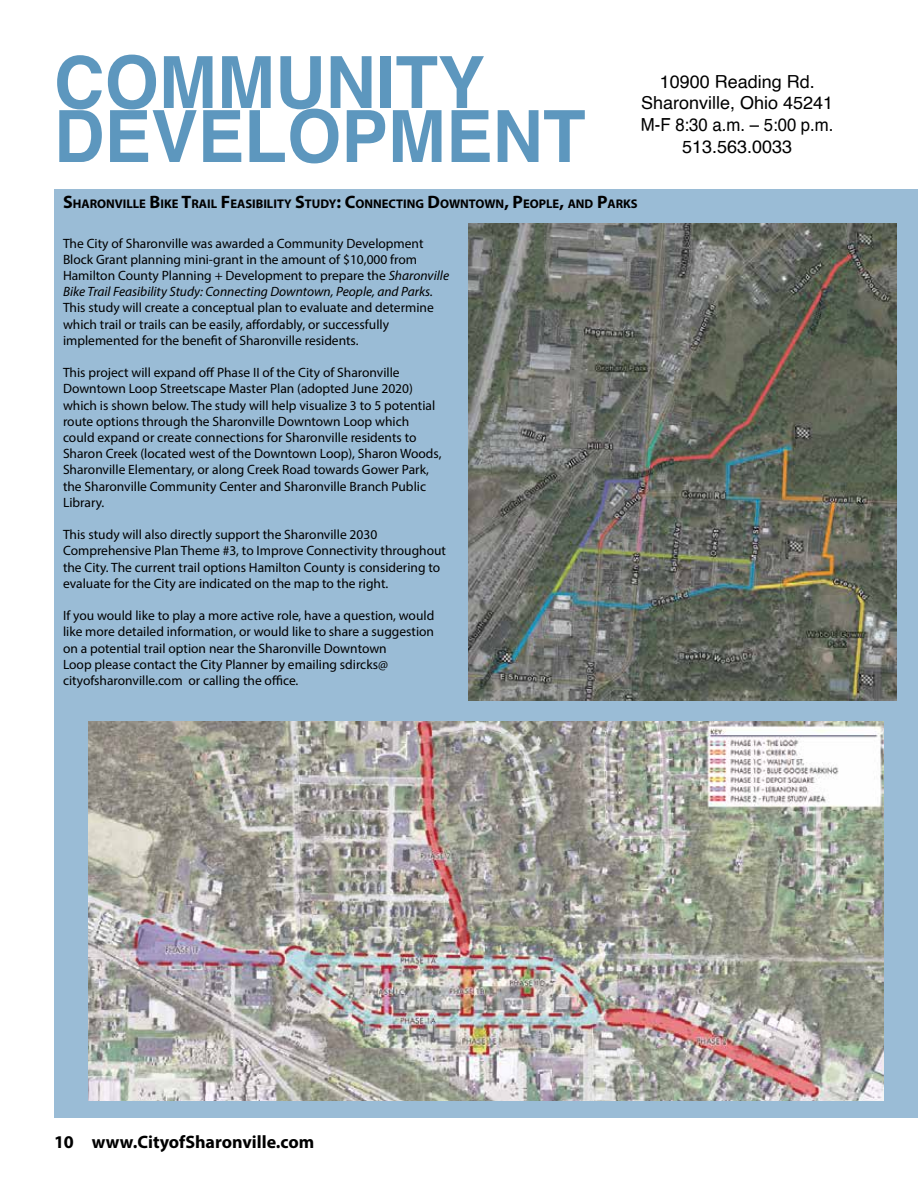
<style>
.page{position:relative;width:918px;height:1188px;background:#fff}
.page>*{position:absolute;margin:0;border:0;box-sizing:border-box;transform-origin:0 0}
.t1{font:700 72px/54px "Helvetica";color:#5d97be}
.t2{font:18px/21.6px "Helvetica";color:#000;text-align:center}
.t3{font:700 18px "Myriad Pro";color:#000}
.t4{font:13.5px/16.2px "Myriad Pro";color:#000}
.t5{font:700 12.6px "Myriad Pro";color:#000}
.s1{font-size:18px}
.s2{font-style:italic}
</style>
<div class="page">
<div style="left:54px;top:189px;width:864px;height:929px;background:#9abcd6"></div>
<img style="left:468px;top:223px;width:428px;height:477px">
<img style="left:88px;top:722px;width:796px;height:378px">
<h1 class="t1" style="left:54px;top:57px;width:533px">COMMUNITY<br>DEVELOPMENT</h1>
<h2 class="t2" style="left:641px;top:71px;width:194px">10900 Reading Rd.<br>Sharonville, Ohio 45241<br>M-F 8:30 a.m. – 5:00 p.m.<br>513.563.0033</h2>
<p class="t5" style="left:63px;top:195px;width:576px"><span class="s1">S</span>HARONVILLE <span class="s1">B</span>IKE <span class="s1">T</span>RAIL <span class="s1">F</span> EASIBILITY <span class="s1">S</span>TUDY<span class="s1">: C</span>ONNECTING <span class="s1">D</span>OWNTOWN<span class="s1">, P</span>EOPLE<span class="s1">,</span> AND <span class="s1">P</span>ARKS</p>
<p class="t4" style="left:63px;top:235px;width:388px">The City of Sharonville was awarded a Community Development Block Grant planning mini-grant in the amount of $10,000 from Hamilton County Planning + Development to prepare the <span class="s2">Sharonville Bike Trail Feasibility Study: Connecting Downtown, People, and Parks.</span></p>
<p class="t4" style="left:63px;top:300px;width:372px">This study will create a conceptual plan to evaluate and determine which trail or trails can be easily, affordably, or successfully implemented for the benefit of Sharonville residents.</p>
<p class="t4" style="left:63px;top:364px;width:380px">This project will expand off Phase II of the City of Sharonville Downtown Loop Streetscape Master Plan (adopted June 2020) which is shown below. The study will help visualize 3 to 5 potential route options through the Sharonville Downtown Loop which could expand or create connections for Sharonville residents to Sharon Creek (located west of the Downtown Loop), Sharon Woods, Sharonville Elementary, or along Creek Road towards Gower Park, the Sharonville Community Center and Sharonville Branch Public Library.</p>
<p class="t4" style="left:63px;top:526px;width:385px">This study will also directly support the Sharonville 2030<br>Comprehensive Plan Theme #3, to Improve Connectivity throughout the City. The current trail options Hamilton County is considering to evaluate for the City are indicated on the map to the right.</p>
<p class="t4" style="left:63px;top:607px;width:373px">If you would like to play a more active role, have a question, would like more detailed information, or would like to share a suggestion on a potential trail option near the Sharonville Downtown<br>Loop please contact the City Planner by emailing sdircks@ cityofsharonville.com or calling the office.</p>
<h2 class="t3" style="left:54px;top:1130px;width:262px">10 www.CityofSharonville.com</h2>
</div>
